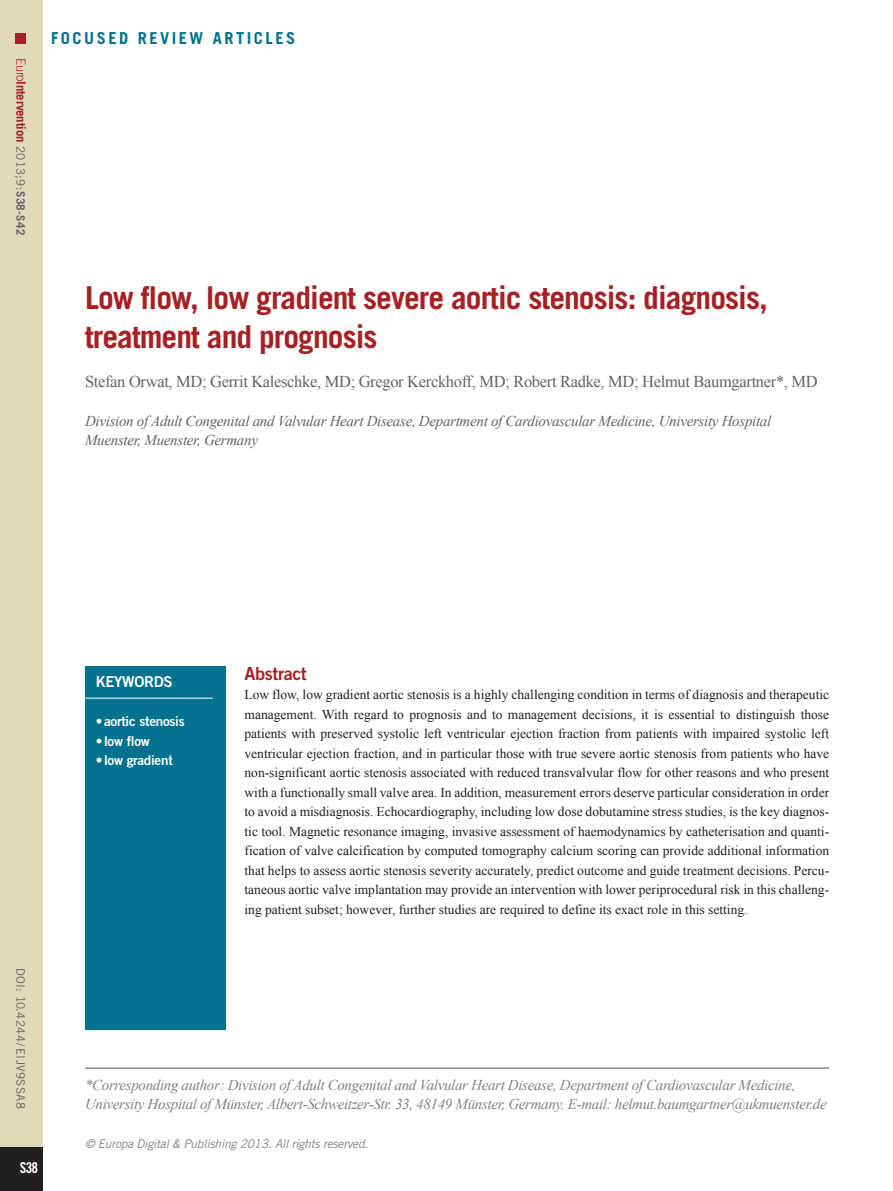
<style>
.page{position:relative;width:893px;height:1191px;background:#fff}
.page>*{position:absolute;margin:0;border:0;box-sizing:border-box;transform-origin:0 0}
.chapitre_titre{font:700 31.5px/39px "Trade Gothic LT Std";letter-spacing:-.03em;color:#a72023}
.intertitre1{font:18px "Trade Gothic LT Std Bd 2";letter-spacing:-.02em;color:#a72023}
.chapitre_auteurs{font:16.5px "Times New Roman";letter-spacing:-.02em;color:#636366}
.chapitre_tetiere{font:700 16.5px "Trade Gothic LT Std";letter-spacing:.15em;color:#00718e}
.corresponding_author{font:italic 15px/19.5px "Times New Roman";letter-spacing:-.02em;color:#808285}
.chapitre_address{font:italic 15px/19.5px "Times New Roman";letter-spacing:-.02em;color:#636366}
.keywords_tit{font:15px "Trade Gothic LT Std Bd 2";letter-spacing:-.02em;color:#fff}
.t1{font:15px "Trade Gothic LT Std Bd Cn 20";color:#fff}
.text_1er_paragraph{font:13.5px/19.5px "Times New Roman";color:#231f20;text-align:justify}
.t2{font:13.5px "Trade Gothic LT Std Bd 2";letter-spacing:-.02em;color:#fff}
.t3{font:700 12.75px "Trade Gothic LT Std";letter-spacing:-.01em;color:#a72023}
.t4{font:italic 12px "Trade Gothic LT Std";letter-spacing:-.02em;color:#808285}
.t5{font:11.7px "Trade Gothic LT Std";letter-spacing:.03em;color:#636366}
.s1{font-weight:300}
.s2{font-weight:400;font-size:11.7px;color:#636366}
.s3{font-size:11.7px;color:#636366}
</style>
<div class="page">
<div style="left:0;top:0;width:43px;height:1191px;background:#dedaba"></div>
<div style="left:0;top:1147px;width:43px;height:44px;background:#231f20"></div>
<div style="left:16px;top:34px;width:10px;height:10px;background:#a72023"></div>
<hr style="left:85px;top:1067px;width:744px;height:1px;background:#57585a">
<div style="left:85px;top:665px;width:140px;height:364px;background:#00718e"></div>
<hr style="left:83px;top:698px;width:130px;height:1px;background:#fff">
<p class="t3" style="left:29px;top:58px;width:178px;rotate:90deg"><span class="s1">Euro</span>Intervention <span class="s2">2013;9:</span><span class="s3">S38-S42</span></p>
<p class="chapitre_tetiere" style="left:51px;top:28px;width:246px">FOCUSED REVIEW ARTICLES</p>
<p class="chapitre_titre" style="left:85px;top:278px;width:684px">Low flow, low gradient severe aortic stenosis: diagnosis, treatment and prognosis</p>
<p class="chapitre_auteurs" style="left:85px;top:370px;width:734px">Stefan Orwat, MD; Gerrit Kaleschke, MD; Gregor Kerckhoff, MD; Robert Radke, MD; Helmut Baumgartner*, MD</p>
<p class="chapitre_address" style="left:85px;top:411px;width:688px">Division of Adult Congenital and Valvular Heart Disease, Department of Cardiovascular Medicine, University Hospital<br>Muenster, Muenster, Germany</p>
<p class="t5" style="left:28px;top:967px;width:143px;rotate:90deg">DOI: 10.4244/EIJV9SSA8</p>
<p class="t1" style="left:20px;top:1158px;width:20px">S38</p>
<p class="keywords_tit" style="left:96px;top:672px;width:79px">KEYWORDS</p>
<p class="t2" style="left:96px;top:713px;width:91px">• aortic stenosis</p>
<p class="t2" style="left:96px;top:732px;width:56px">• low flow</p>
<p class="t2" style="left:96px;top:752px;width:79px">• low gradient</p>
<p class="intertitre1" style="left:244px;top:662px;width:64px">Abstract</p>
<p class="text_1er_paragraph" style="left:244px;top:684px;width:586px">Low flow, low gradient aortic stenosis is a highly challenging condition in terms of diagnosis and therapeutic management. With regard to prognosis and to management decisions, it is essential to distinguish those patients with preserved systolic left ventricular ejection fraction from patients with impaired systolic left ventricular ejection fraction, and in particular those with true severe aortic stenosis from patients who have non-significant aortic stenosis associated with reduced transvalvular flow for other reasons and who present with a functionally small valve area. In addition, measurement errors deserve particular consideration in order to avoid a misdiagnosis. Echocardiography, including low dose dobutamine stress studies, is the key diagnos&shy;tic tool. Magnetic resonance imaging, invasive assessment of haemodynamics by catheterisation and quanti&shy;fication of valve calcification by computed tomography calcium scoring can provide additional information that helps to assess aortic stenosis severity accurately, predict outcome and guide treatment decisions. Percu&shy;taneous aortic valve implantation may provide an intervention with lower periprocedural risk in this challeng&shy;ing patient subset; however, further studies are required to define its exact role in this setting.</p>
<p class="corresponding_author" style="left:85px;top:1074px;width:743px">*Corresponding author: Division of Adult Congenital and Valvular Heart Disease, Department of Cardiovascular Medicine,<br>University Hospital of Münster, Albert-Schweitzer-Str. 33, 48149 Münster, Germany. E-mail: helmut.baumgartner@ukmuenster.de</p>
<p class="t4" style="left:85px;top:1136px;width:285px">© Europa Digital &amp; Publishing 2013. All rights reserved.</p>
</div>
